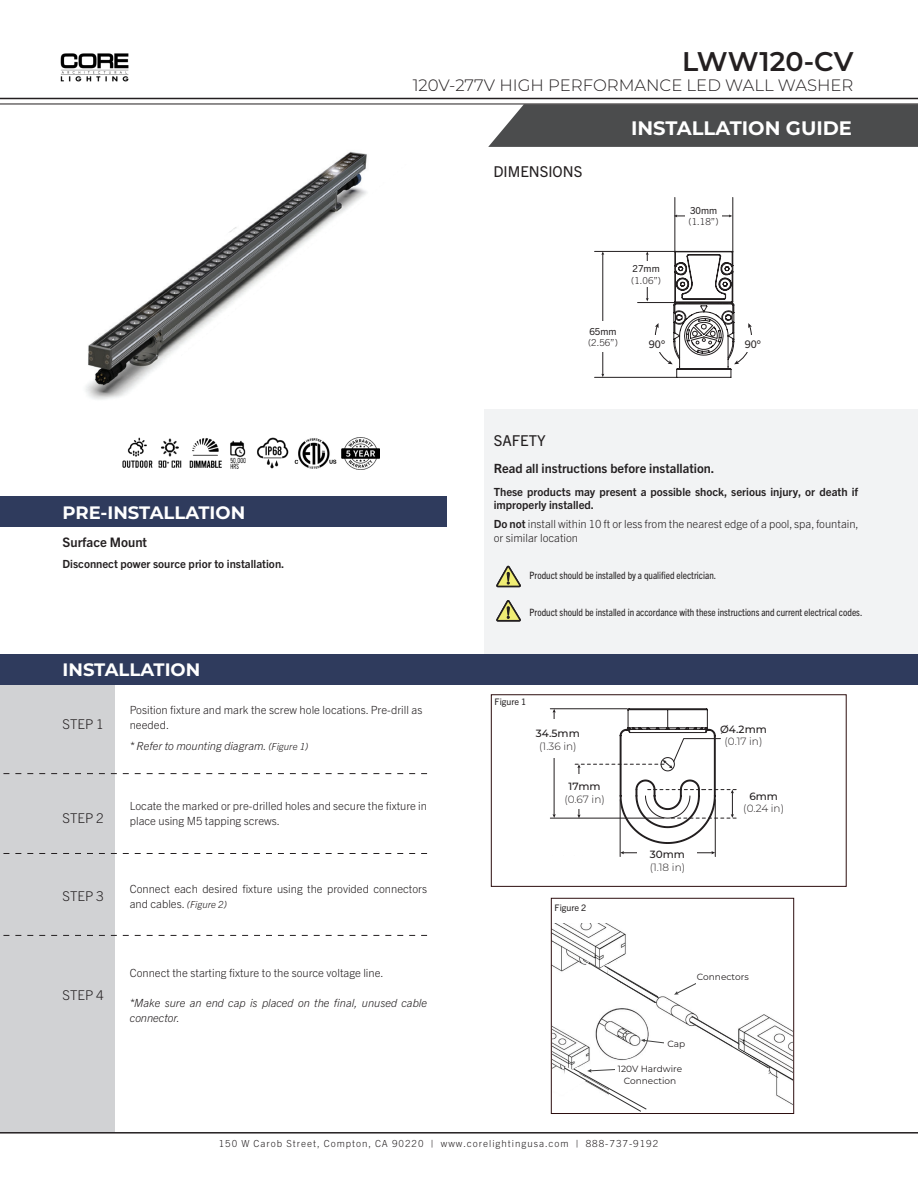
<style>
.page{position:relative;width:918px;height:1188px;background:#fff}
.page>*{position:absolute;margin:0;border:0;box-sizing:border-box;transform-origin:0 0}
.t1{font:600 27px "Montserrat";color:#231f20}
.t2{font:700 19.5px "Montserrat";color:#fff}
.t3{font:700 18px "Montserrat";color:#fff}
.t4{font:300 16.5px "Montserrat";color:#231f20}
.t5{font:15px "Trade Gothic Next LT Pro";color:#231f20}
.t6{font:300 13.5px "Trade Gothic Next LT Pro";color:#231f20}
.t7{font:700 13.2px "Trade Gothic Next LT Pro";color:#231f20}
.t8{font:700 12.75px "Trade Gothic Next LT Pro";color:#231f20}
.t9{font:300 11.25px/15px "Trade Gothic Next LT Pro";color:#231f20}
.t10{font:700 11.25px/13.5px "Trade Gothic Next LT Pro";color:#231f20}
.t11{font:italic 300 11.25px/15px "Trade Gothic Next LT Pro";color:#231f20}
.t12{font:300 10.5px "Montserrat";color:#231f20}
.t13{font:500 10.5px "Montserrat";color:#231f20}
.t14{font:10.5px "Trade Gothic Next LT Pro";color:#231f20}
.t15{font:condensed 10.2px "Trade Gothic Next LT Pro";color:#231f20}
.t16{font:300 9.75px "Trade Gothic Next LT Pro";letter-spacing:.1em;color:#231f20}
.t17{font:300 9.6px "Trade Gothic Next LT Pro";color:#231f20}
.t18{font:9.6px "Trade Gothic Next LT Pro";color:#231f20}
.t19{font:9px/12px "Montserrat";color:#231f20;text-align:center}
.t20{font:9px "Trade Gothic Next LT Pro";color:#231f20}
.s1{font-size:9.75px}
.s2{font-style:italic;font-size:9.75px}
.s3{font-weight:700}
</style>
<div class="page">
<div style="left:484px;top:410px;width:434px;height:247px;background:#f2f3f4"></div>
<div style="left:0;top:685px;width:114px;height:447px;background:#d1d2d4"></div>
<div style="left:488px;top:105px;width:430px;height:42px;background:#4b4c4d"></div>
<div style="left:0;top:654px;width:918px;height:31px;background:#2f3b5d"></div>
<div style="left:0;top:496px;width:447px;height:31px;background:#2f3b5d"></div>
<svg style="left:496px;top:600px;width:25px;height:22px"></svg>
<svg style="left:496px;top:565px;width:25px;height:23px"></svg>
<img style="left:60px;top:53px;width:69px;height:29px">
<hr style="left:0;top:98px;width:918px;height:1px;background:#231f20">
<hr style="left:0;top:104px;width:918px;height:1px;background:#231f20">
<svg style="left:3px;top:773px;width:424px;height:1px"></svg>
<svg style="left:3px;top:853px;width:424px;height:1px"></svg>
<svg style="left:3px;top:935px;width:424px;height:1px"></svg>
<hr style="left:0;top:1132px;width:918px;height:2px;background:#231f20">
<img style="left:122px;top:437px;width:31px;height:31px">
<img style="left:158px;top:438px;width:24px;height:30px">
<img style="left:230px;top:440px;width:16px;height:29px">
<img style="left:294px;top:438px;width:42px;height:31px">
<img style="left:342px;top:437px;width:37px;height:33px">
<img style="left:189px;top:438px;width:33px;height:30px">
<img style="left:553px;top:924px;width:239px;height:181px">
<img style="left:553px;top:1005px;width:98px;height:100px">
<svg style="left:641px;top:1039px;width:23px;height:6px"></svg>
<svg style="left:674px;top:979px;width:30px;height:16px"></svg>
<div style="left:615px;top:1061px;width:70px;height:26px;background:#fff"></div>
<div style="left:664px;top:1036px;width:25px;height:12px;background:#fff"></div>
<div style="left:696px;top:966px;width:53px;height:19px;background:#fff"></div>
<img style="left:257px;top:437px;width:32px;height:32px">
<img style="left:85px;top:357px;width:44px;height:43px">
<svg style="left:88px;top:316px;width:41px;height:41px"></svg>
<svg style="left:129px;top:151px;width:238px;height:240px"></svg>
<hr style="left:675px;top:197px;width:1px;height:55px;background:#231f20">
<hr style="left:733px;top:197px;width:1px;height:55px;background:#231f20">
<hr style="left:676px;top:216px;width:54px;height:1px;background:#231f20">
<hr style="left:638px;top:302px;width:38px;height:1px;background:#231f20">
<hr style="left:595px;top:251px;width:81px;height:1px;background:#231f20">
<hr style="left:595px;top:377px;width:82px;height:1px;background:#231f20">
<hr style="left:603px;top:254px;width:1px;height:121px;background:#231f20">
<svg style="left:646px;top:251px;width:106px;height:127px"></svg>
<div style="left:740px;top:336px;width:25px;height:16px;background:#fff"></div>
<div style="left:645px;top:336px;width:24px;height:16px;background:#fff"></div>
<div style="left:580px;top:322px;width:46px;height:30px;background:#fff"></div>
<div style="left:623px;top:261px;width:46px;height:26px;background:#fff"></div>
<div style="left:685px;top:201px;width:37px;height:29px;background:#fff"></div>
<hr style="left:620px;top:800px;width:1px;height:57px;background:#231f20">
<hr style="left:715px;top:800px;width:1px;height:57px;background:#231f20">
<hr style="left:623px;top:853px;width:90px;height:1px;background:#231f20">
<svg style="left:711px;top:851px;width:4px;height:3px"></svg>
<hr style="left:550px;top:818px;width:114px;height:1px;background:#231f20">
<hr style="left:550px;top:709px;width:77px;height:1px;background:#231f20">
<hr style="left:554px;top:711px;width:1px;height:104px;background:#231f20">
<svg style="left:575px;top:708px;width:161px;height:136px"></svg>
<div style="left:638px;top:847px;width:59px;height:25px;background:#fff"></div>
<div style="left:523px;top:719px;width:70px;height:39px;background:#fff"></div>
<div style="left:561px;top:774px;width:47px;height:34px;background:#fff"></div>
<svg style="left:553px;top:1066px;width:94px;height:46px"></svg>
<svg style="left:689px;top:1015px;width:80px;height:79px"></svg>
<svg style="left:561px;top:962px;width:98px;height:50px"></svg>
<div style="left:491px;top:694px;width:356px;height:193px;border:1px solid #2d0e0f"></div>
<div style="left:551px;top:898px;width:243px;height:216px;border:1px solid #2d0e0f"></div>
<p class="t1" style="left:682px;top:42px;width:173px">LWW120-CV</p>
<p class="t4" style="left:413px;top:74px;width:442px">120V-277V HIGH PERFORMANCE LED WALL WASHER</p>
<p class="t5" style="left:493px;top:161px;width:90px">DIMENSIONS</p>
<p class="t2" style="left:631px;top:114px;width:222px">INSTALLATION GUIDE</p>
<p class="t18" style="left:633px;top:262px;width:29px">27mm</p>
<p class="t17" style="left:631px;top:274px;width:31px">(1.06”)</p>
<p class="t18" style="left:690px;top:203px;width:29px">30mm</p>
<p class="t17" style="left:689px;top:215px;width:31px">(1.18”)</p>
<p class="t18" style="left:589px;top:324px;width:29px">65mm</p>
<p class="t17" style="left:588px;top:336px;width:31px">(2.56”)</p>
<p class="t14" style="left:649px;top:337px;width:18px">90°</p>
<p class="t14" style="left:745px;top:337px;width:18px">90°</p>
<p class="t5" style="left:494px;top:430px;width:53px">SAFETY</p>
<p class="t3" style="left:63px;top:499px;width:184px">PRE-INSTALLATION</p>
<p class="t7" style="left:63px;top:533px;width:86px">Surface Mount</p>
<p class="t10" style="left:63px;top:556px;width:223px">Disconnect power source prior to installation.</p>
<p class="t3" style="left:63px;top:657px;width:139px">INSTALLATION</p>
<p class="t6" style="left:63px;top:715px;width:43px">STEP 1</p>
<p class="t6" style="left:63px;top:809px;width:43px">STEP 2</p>
<p class="t6" style="left:63px;top:886px;width:43px">STEP 3</p>
<p class="t6" style="left:63px;top:986px;width:43px">STEP 4</p>
<p class="t9" style="left:130px;top:702px;width:294px">Position fixture and mark the screw hole locations. Pre-drill as needed.</p>
<p class="t11" style="left:130px;top:737px;width:180px">* Refer to mounting diagram. <span class="s1">(Figure 1)</span></p>
<p class="t9" style="left:130px;top:798px;width:299px">Locate the marked or pre-drilled holes and secure the fixture in place using M5 tapping screws.</p>
<p class="t9" style="left:130px;top:881px;width:299px">Connect each desired fixture using the provided connectors and cables. <span class="s2">(Figure 2)</span></p>
<p class="t9" style="left:130px;top:964px;width:255px">Connect the starting fixture to the source voltage line.</p>
<p class="t11" style="left:130px;top:994px;width:299px">*Make sure an end cap is placed on the final, unused cable connector.</p>
<p class="t8" style="left:494px;top:460px;width:222px">Read all instructions before installation.</p>
<p class="t10" style="left:494px;top:484px;width:366px">These products may present a possible shock, serious injury, or death if improperly installed.</p>
<p class="t9" style="left:494px;top:517px;width:367px;line-height:13.5px"><span class="s3">Do not</span> install within 10 ft or less from the nearest edge of a pool, spa, fountain, or similar location</p>
<p class="t15" style="left:530px;top:568px;width:188px">Product should be installed by a qualified electrician.</p>
<p class="t15" style="left:530px;top:605px;width:334px">Product should be installed in accordance with these instructions and current electrical codes.</p>
<p class="t20" style="left:495px;top:696px;width:33px">Figure 1</p>
<p class="t13" style="left:536px;top:726px;width:45px">34.5mm</p>
<p class="t12" style="left:539px;top:739px;width:39px">(1.36 in)</p>
<p class="t13" style="left:569px;top:779px;width:34px">17mm</p>
<p class="t12" style="left:564px;top:792px;width:42px">(0.67 in)</p>
<p class="t20" style="left:555px;top:901px;width:33px">Figure 2</p>
<p class="t13" style="left:650px;top:847px;width:37px">30mm</p>
<p class="t12" style="left:650px;top:860px;width:37px">(1.18 in)</p>
<p class="t13" style="left:720px;top:722px;width:48px">Ø4.2mm</p>
<p class="t12" style="left:725px;top:735px;width:39px">(0.17 in)</p>
<p class="t13" style="left:749px;top:789px;width:30px">6mm</p>
<p class="t12" style="left:743px;top:802px;width:42px">(0.24 in)</p>
<p class="t19" style="left:697px;top:971px;width:53px">Connectors</p>
<p class="t19" style="left:667px;top:1037px;width:19px">Cap</p>
<p class="t19" style="left:618px;top:1063px;width:66px">120V Hardwire<br>Connection</p>
<p class="t16" style="left:219px;top:1137px;width:441px">150 W Carob Street, Compton, CA 90220 | www.corelightingusa.com | 888-737-9192</p>
</div>
